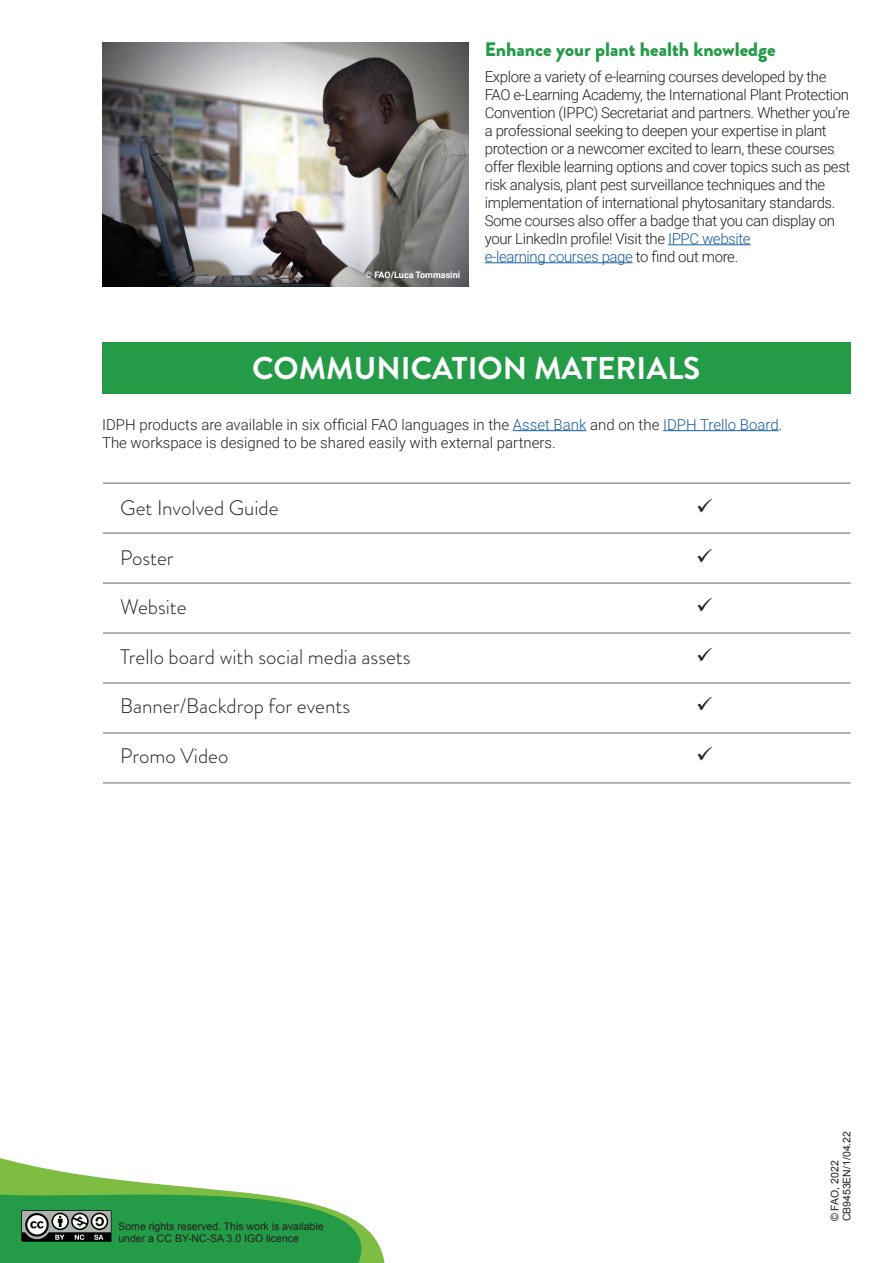
<style>
.page{position:relative;width:893px;height:1263px;background:#fff}
.page>*{position:absolute;margin:0;border:0;box-sizing:border-box;transform-origin:0 0}
.t1{font:700 31.5px "Brandon Grotesque";color:#fff}
.t2{font:300 21px "Brandon Grotesque";color:#231f20}
.t3{font:900 19.5px "Brandon Grotesque";color:#249b47}
.t4{font:300 15px/18px "Roboto";letter-spacing:-.025em;color:#231f20}
.t5{font:300 15px/18px "Roboto";color:#231f20}
.t6{font:10.5px/12px "Arial";color:#231f20}
.t7{font:700 9px "Roboto";color:#fff}
.s1{color:#175d9e}
</style>
<div class="page">
<hr style="left:668px;top:244px;width:83px;height:1px;background:#175d9e">
<hr style="left:485px;top:262px;width:148px;height:1px;background:#175d9e">
<img style="left:103px;top:43px;width:366px;height:243px">
<div style="left:102px;top:342px;width:748px;height:52px;background:#249b47"></div>
<hr style="left:513px;top:430px;width:73px;height:1px;background:#175d9e">
<hr style="left:663px;top:430px;width:116px;height:1px;background:#175d9e">
<hr style="left:103px;top:483px;width:747px;height:1px;background:#636366">
<hr style="left:103px;top:533px;width:747px;height:1px;background:#636366">
<hr style="left:103px;top:583px;width:747px;height:1px;background:#636366">
<hr style="left:103px;top:633px;width:747px;height:1px;background:#636366">
<hr style="left:103px;top:683px;width:747px;height:1px;background:#636366">
<hr style="left:103px;top:733px;width:747px;height:1px;background:#636366">
<hr style="left:103px;top:783px;width:747px;height:1px;background:#636366">
<svg style="left:0;top:1159px;width:385px;height:104px"></svg>
<div style="left:0;top:1242px;width:21px;height:21px;background:#249b47"></div>
<p class="t7" style="left:365px;top:268px;width:96px">© FAO/Luca Tommasini</p>
<h3 class="t3" style="left:485px;top:36px;width:293px">Enhance your plant health knowledge</h3>
<p class="t4" style="left:485px;top:67px;width:367px">Explore a variety of e-learning courses developed by the FAO e-Learning Academy, the International Plant Protection Convention (IPPC) Secretariat and partners. Whether you’re a professional seeking to deepen your expertise in plant protection or a newcomer excited to learn, these courses offer flexible learning options and cover topics such as pest risk analysis, plant pest surveillance techniques and the implementation of international phytosanitary standards.<br>Some courses also offer a badge that you can display on your LinkedIn profile! Visit the <span class="s1">IPPC website<br>e-learning courses page</span> to find out more.</p>
<h1 class="t1" style="left:252px;top:346px;width:450px">COMMUNICATION MATERIALS</h1>
<p class="t5" style="left:102px;top:415px;width:682px">IDPH products are available in six official FAO languages in the <span class="s1">Asset Bank</span> and on the <span class="s1">IDPH Trello Board</span>.<br>The workspace is designed to be shared easily with external partners.</p>
<h2 class="t2" style="left:120px;top:493px;width:160px">Get Involved Guide</h2>
<h2 class="t2" style="left:120px;top:543px;width:55px">Poster</h2>
<h2 class="t2" style="left:120px;top:592px;width:68px">Website</h2>
<h2 class="t2" style="left:120px;top:642px;width:292px">Trello board with social media assets</h2>
<h2 class="t2" style="left:120px;top:691px;width:231px">Banner/Backdrop for events</h2>
<h2 class="t2" style="left:120px;top:741px;width:110px">Promo Video</h2>
<p class="t6" style="left:118px;top:1220px;width:207px">Some rights reserved. This work is available under a CC BY-NC-SA 3.0 IGO licence</p>
<p class="t6" style="left:829px;top:1221px;width:92px;rotate:-90deg">© FAO, 2022<br>CB9453EN/1/04.22</p>
</div>
